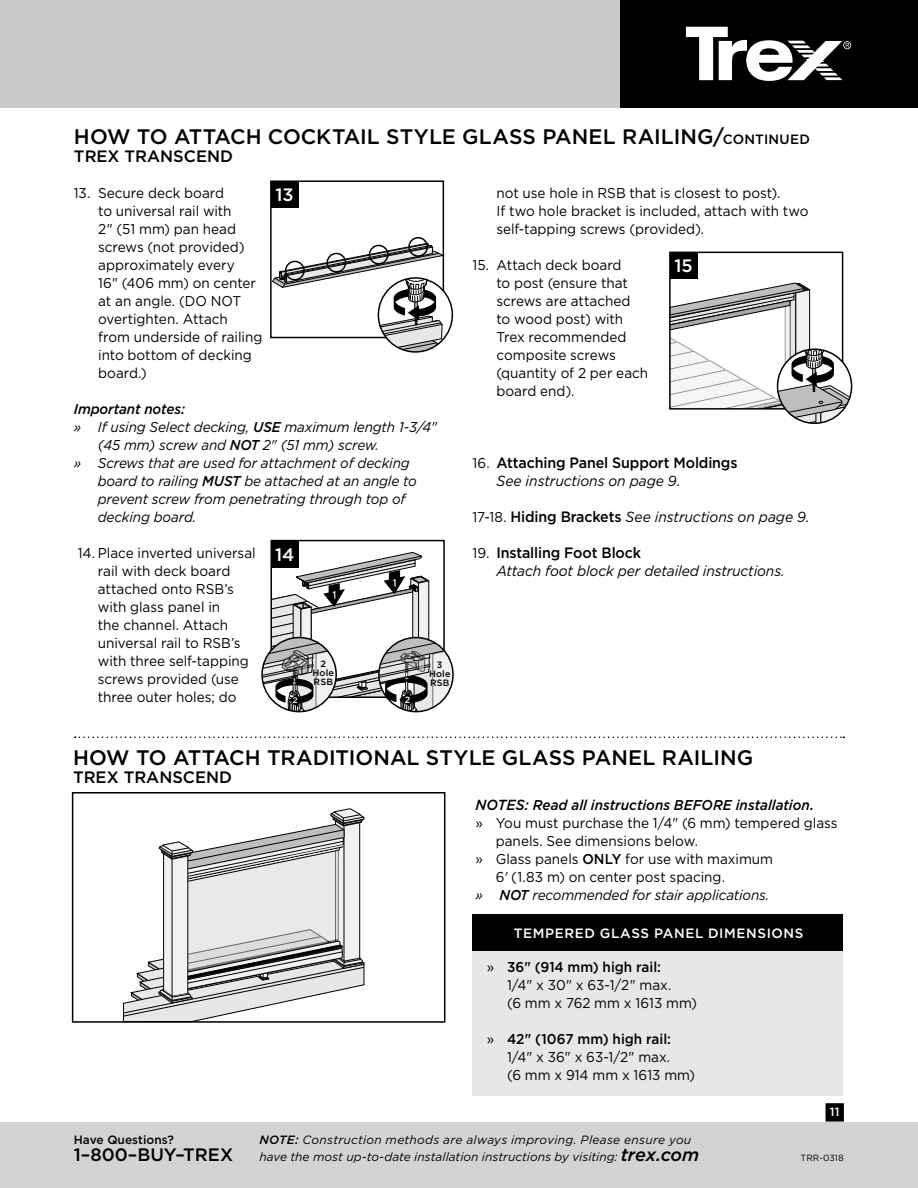
<style>
.page{position:relative;width:918px;height:1188px;background:#fff}
.page>*{position:absolute;margin:0;border:0;box-sizing:border-box;transform-origin:0 0}
.t1{font:500 21px "Gotham";color:#000}
.t2{font:500 18px "Gotham";color:#000}
.t3{font:500 18px "Gotham";color:#fff}
.t4{font:500 16.5px "Gotham";color:#000}
.t5{font:500 15px "Gotham";letter-spacing:-.01em;color:#000;scale:.95 1}
.t6{font:italic 14.7px "Gotham";letter-spacing:-.01em;color:#000;scale:.95 1}
.t7{font:14.25px/18px "Gotham";color:#000;scale:.95 1}
.t8{font:italic 14.25px "Gotham";letter-spacing:-.01em;color:#000;scale:.95 1}
.t9{font:italic 500 14.25px "Gotham";letter-spacing:-.005em;color:#000;scale:.95 1}
.t10{font:500 13.5px "Gotham";letter-spacing:.045em;color:#fff}
.t11{font:italic 12px/17.2px "Gotham";letter-spacing:.005em;color:#000}
.t12{font:500 12px "Gotham";color:#000}
.t13{font:500 12px "Gotham";color:#fff}
.t14{font:500 9.15px/9px "Gotham";letter-spacing:.015em;color:#000;text-align:center}
.t15{font:9px "Gotham";color:#000}
.s1{font-size:13.5px}
.s2{font-weight:500}
.s3{font-weight:400;font-size:14.25px}
.s4{font-style:normal;font-size:14.25px}
.s5{font-weight:500;font-style:normal;font-size:15px}
.s6{font-size:14.7px}
.s7{font-style:italic}
.s8{font-weight:500;font-size:18px}
</style>
<div class="page">
<div style="left:0;top:1122px;width:918px;height:66px;background:#d1d3d4"></div>
<div style="left:0;top:0;width:624px;height:108px;background:#c7c8ca"></div>
<div style="left:620px;top:0;width:298px;height:108px;background:#000"></div>
<svg style="left:686px;top:27px;width:165px;height:54px"></svg>
<div style="left:826px;top:1104px;width:17px;height:17px;background:#000"></div>
<div style="left:826px;top:1103px;width:18px;height:19px;border:2px solid #000"></div>
<div style="left:408px;top:237px;width:20px;height:20px;border:1px solid #000;border-radius:50%"></div>
<div style="left:270px;top:180px;width:174px;height:158px;border:1px solid #000"></div>
<div style="left:271px;top:181px;width:27px;height:27px;background:#000"></div>
<svg style="left:271px;top:242px;width:181px;height:110px"></svg>
<div style="left:378px;top:277px;width:75px;height:76px;border:1px solid #000;border-radius:50%"></div>
<div style="left:271px;top:541px;width:28px;height:27px;background:#000"></div>
<div style="left:670px;top:252px;width:27px;height:27px;background:#000"></div>
<svg style="left:670px;top:282px;width:182px;height:141px"></svg>
<div style="left:777px;top:348px;width:75px;height:76px;border:1px solid #000;border-radius:50%"></div>
<svg style="left:75px;top:736px;width:769px;height:2px"></svg>
<svg style="left:72px;top:792px;width:373px;height:231px"></svg>
<svg style="left:123px;top:804px;width:242px;height:218px"></svg>
<div style="left:472px;top:918px;width:371px;height:178px;background:#e6e7e8"></div>
<div style="left:472px;top:915px;width:371px;height:36px;background:#000"></div>
<svg style="left:262px;top:552px;width:191px;height:161px"></svg>
<h1 class="t1" style="left:74px;top:124px;width:738px">HOW TO ATTACH COCKTAIL STYLE GLASS PANEL RAILING/<span class="s1">CONTINUED</span></h1>
<p class="t4" style="left:74px;top:146px;width:161px">TREX TRANSCEND</p>
<p class="t7" style="left:98px;top:184px;width:174px;text-indent:-24px">13. Secure deck board<br>to universal rail with<br>2" (51 mm) pan head screws (not provided) approximately every<br>16" (406 mm) on center at an angle. (DO NOT overtighten. Attach from underside of railing into bottom of decking board.)</p>
<p class="t9" style="left:74px;top:401px;width:119px">Important notes:</p>
<p class="t8" style="left:74px;top:419px;width:384px">» If using Select decking, <span class="s2">USE</span> maximum length 1-3/4"</p>
<p class="t8" style="left:98px;top:437px;width:297px">(45 mm) screw and <span class="s2">NOT</span> 2" (51 mm) screw.</p>
<p class="t8" style="left:74px;top:455px;width:355px">» Screws that are used for attachment of decking</p>
<p class="t8" style="left:98px;top:473px;width:337px">board to railing <span class="s2">MUST</span> be attached at an angle to</p>
<p class="t8" style="left:98px;top:491px;width:325px">prevent screw from penetrating through top of</p>
<p class="t8" style="left:98px;top:509px;width:105px">decking board.</p>
<p class="t7" style="left:98px;top:544px;width:168px;text-indent:-20px">14. Place inverted universal rail with deck board attached onto RSB’s with glass panel in<br>the channel. Attach universal rail to RSB’s with three self-tapping screws provided (use three outer holes; do</p>
<p class="t7" style="left:496px;top:184px;width:330px">not use hole in RSB that is closest to post).<br>If two hole bracket is included, attach with two self-tapping screws (provided).</p>
<p class="t7" style="left:496px;top:256px;width:161px;text-indent:-24px">15. Attach deck board<br>to post (ensure that screws are attached<br>to wood post) with<br>Trex recommended composite screws (quantity of 2 per each board end).</p>
<p class="t3" style="left:275px;top:183px;width:20px">13</p>
<p class="t3" style="left:674px;top:254px;width:20px">15</p>
<p class="t5" style="left:472px;top:454px;width:281px"><span class="s3">16.</span> Attaching Panel Support Moldings</p>
<p class="t6" style="left:496px;top:473px;width:195px">See instructions on page 9.</p>
<p class="t6" style="left:472px;top:509px;width:357px"><span class="s4">17-18.</span> <span class="s5">Hiding Brackets</span> See instructions on page 9.</p>
<p class="t5" style="left:472px;top:544px;width:179px"><span class="s3">19.</span> Installing Foot Block</p>
<p class="t6" style="left:496px;top:563px;width:305px">Attach foot block per detailed instructions.</p>
<p class="t3" style="left:275px;top:543px;width:21px">14</p>
<p class="t14" style="left:313px;top:659px;width:23px">2<br>Hole<br>RSB</p>
<p class="t14" style="left:429px;top:660px;width:23px">3<br>Hole<br>RSB</p>
<h1 class="t1" style="left:73px;top:745px;width:682px">HOW TO ATTACH TRADITIONAL STYLE GLASS PANEL RAILING</h1>
<p class="t4" style="left:73px;top:768px;width:161px">TREX TRANSCEND</p>
<p class="t9" style="left:475px;top:797px;width:358px"><span class="s6">NOTES</span>: Read all instructions BEFORE installation.</p>
<p class="t7" style="left:475px;top:814px;width:383px">» You must purchase the 1/4" (6 mm) tempered glass</p>
<p class="t7" style="left:496px;top:832px;width:214px">panels. See dimensions below.</p>
<p class="t7" style="left:475px;top:850px;width:315px">» Glass panels <span class="s2">ONLY</span> for use with maximum</p>
<p class="t7" style="left:496px;top:868px;width:243px">6<span class="s7">'</span> (1.83 m) on center post spacing.</p>
<p class="t8" style="left:475px;top:887px;width:311px">» <span class="s2">NOT</span> recommended for stair applications.</p>
<p class="t12" style="left:74px;top:1133px;width:102px">Have Questions?</p>
<p class="t2" style="left:74px;top:1144px;width:161px">1–800–BUY–TREX</p>
<p class="t10" style="left:514px;top:925px;width:291px">TEMPERED GLASS PANEL DIMENSIONS</p>
<p class="t7" style="left:507px;top:958px;width:201px;text-indent:-20px">» <span class="s2">36" (914 mm) high rail:<br></span>1/4" x 30" x 63-1/2" max.<br>(6 mm x 762 mm x 1613 mm)</p>
<p class="t7" style="left:507px;top:1030px;width:200px;text-indent:-20px">» <span class="s2">42" (1067 mm) high rail:<br></span>1/4" x 36" x 63-1/2" max.<br>(6 mm x 914 mm x 1613 mm)</p>
<p class="t11" style="left:259px;top:1131px;width:441px"><span class="s2">NOTE:</span> Construction methods are always improving. Please ensure you have the most up-to-date installation instructions by visiting: <span class="s8">trex.com</span></p>
<p class="t13" style="left:830px;top:1105px;width:11px">11</p>
<p class="t15" style="left:801px;top:1153px;width:45px">TRR-0318</p>
</div>
